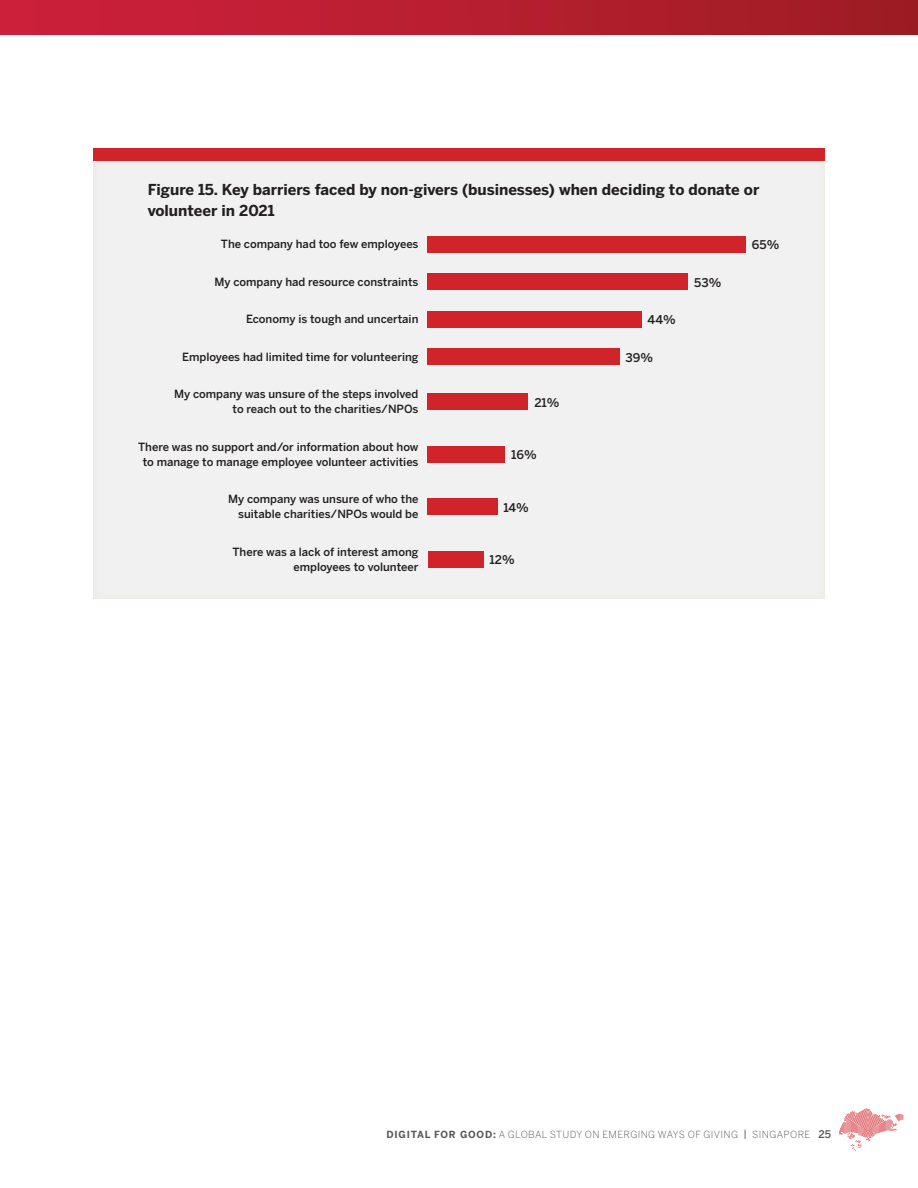
<style>
.page{position:relative;width:918px;height:1188px;background:#fff}
.page>*{position:absolute;margin:0;border:0;box-sizing:border-box;transform-origin:0 0}
.t1{font:700 15px/21px "Benton Sans";color:#231f20}
.t2{font:500 12px "Benton Sans";color:#231f20}
.t3{font:500 11.25px/15px "Benton Sans";color:#231f20;text-align:right}
.t4{font:300 9.75px "Benton Sans";letter-spacing:.04em;color:#57585a}
.s1{font-weight:700}
.s2{font-weight:400}
.s3{font-weight:500;font-size:10.5px}
</style>
<div class="page">
<div style="left:0;top:0;width:918px;height:35px;background:linear-gradient(to right,#d0203c,#9e1d23)"></div>
<svg style="left:839px;top:1108px;width:64px;height:43px"></svg>
<div style="left:93px;top:159px;width:732px;height:440px;background:#f1f1f2"></div>
<div style="left:93px;top:148px;width:732px;height:13px;background:#d1232a"></div>
<div style="left:428px;top:236px;width:318px;height:16px;background:#d1232a"></div>
<div style="left:428px;top:274px;width:260px;height:16px;background:#d1232a"></div>
<div style="left:428px;top:311px;width:214px;height:16px;background:#d1232a"></div>
<div style="left:428px;top:349px;width:192px;height:16px;background:#d1232a"></div>
<div style="left:428px;top:394px;width:100px;height:16px;background:#d1232a"></div>
<div style="left:428px;top:446px;width:77px;height:16px;background:#d1232a"></div>
<div style="left:428px;top:499px;width:70px;height:16px;background:#d1232a"></div>
<div style="left:428px;top:551px;width:56px;height:16px;background:#d1232a"></div>
<h1 class="t1" style="left:148px;top:179px;width:613px">Figure 15. Key barriers faced by non-givers (businesses) when deciding to donate or volunteer in 2021</h1>
<p class="t3" style="left:221px;top:237px;width:199px">The company had too few employees</p>
<p class="t3" style="left:214px;top:274px;width:206px">My company had resource constraints</p>
<p class="t3" style="left:246px;top:312px;width:174px">Economy is tough and uncertain</p>
<p class="t3" style="left:182px;top:349px;width:238px">Employees had limited time for volunteering</p>
<p class="t3" style="left:174px;top:387px;width:246px">My company was unsure of the steps involved to reach out to the charities/NPOs</p>
<p class="t3" style="left:138px;top:439px;width:282px;text-align:center">There was no support and/or information about how to manage to manage employee volunteer activities</p>
<p class="t3" style="left:228px;top:492px;width:192px">My company was unsure of who the suitable charities/NPOs would be</p>
<p class="t3" style="left:232px;top:544px;width:188px">There was a lack of interest among employees to volunteer</p>
<p class="t2" style="left:752px;top:237px;width:29px">65%</p>
<p class="t2" style="left:694px;top:275px;width:29px">53%</p>
<p class="t2" style="left:648px;top:312px;width:30px">44%</p>
<p class="t2" style="left:626px;top:350px;width:29px">39%</p>
<p class="t2" style="left:534px;top:395px;width:26px">21%</p>
<p class="t2" style="left:511px;top:447px;width:27px">16%</p>
<p class="t2" style="left:504px;top:500px;width:27px">14%</p>
<p class="t2" style="left:490px;top:552px;width:27px">12%</p>
<p class="t4" style="left:387px;top:1128px;width:446px"><span class="s1">DIGITAL FOR GOOD:</span> A GLOBAL STUDY ON EMERGING WAYS OF GIVING <span class="s2">|</span> SINGAPORE <span class="s3">25</span></p>
</div>
